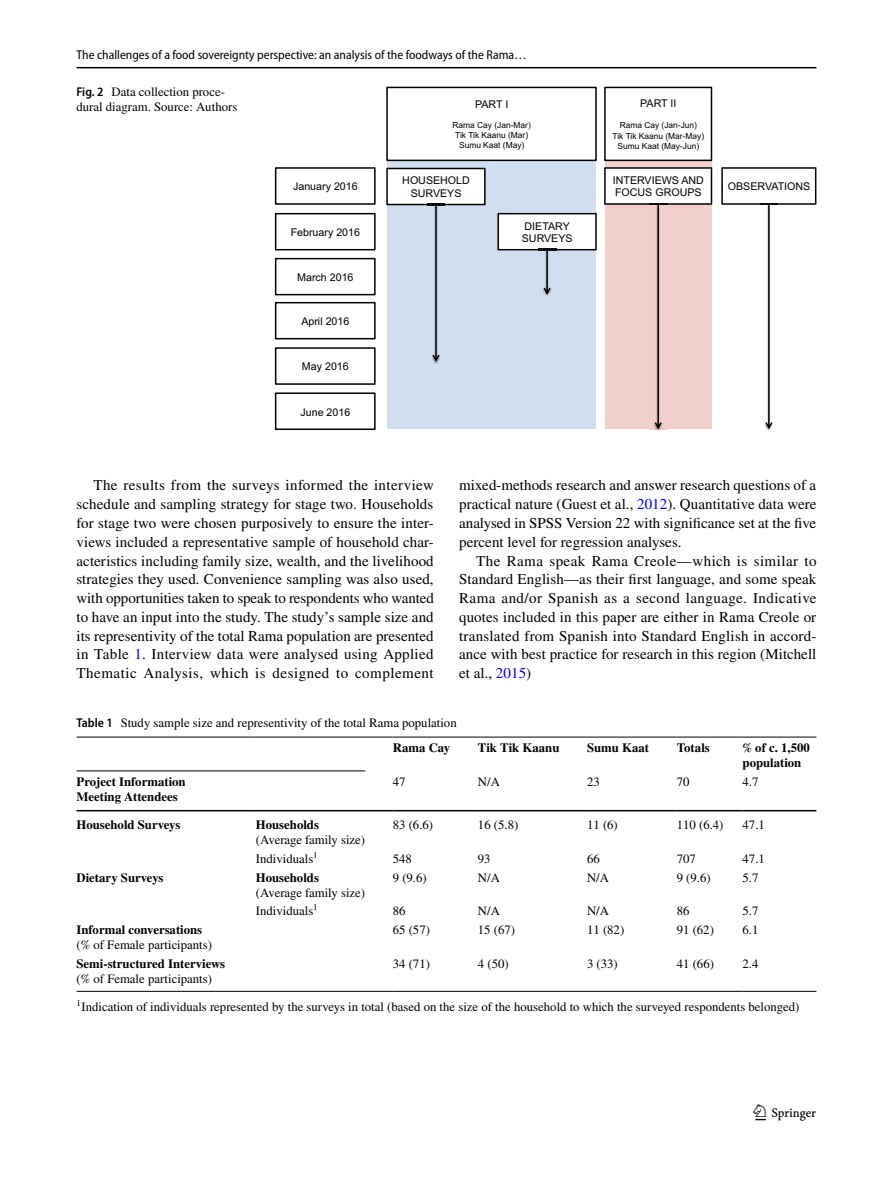
<style>
.page{position:relative;width:893px;height:1187px;background:#fff}
.page>*{position:absolute;margin:0;border:0;box-sizing:border-box;transform-origin:0 0}
.t1{font:22.5px "Springnew Regular 3";color:#000}
.t2{font:15px/18.8px "STIX";letter-spacing:.005em;color:#000;text-align:justify}
.t3{font:12.75px/15px "STIX";color:#000}
.t4{font:700 12.75px/15px "STIX";color:#000}
.t5{font:12.75px "Myriad Pro Semi Cn 3";color:#000}
.t6{font:10.65px/12.1px "Arial";color:#000}
.t7{font:8.4px/10.4px "Arial";color:#000;text-align:center}
.s1{font-family:"Myriad Pro";font-weight:600;font-stretch:semi-condensed}
.s2{color:#00f}
</style>
<div class="page">
<hr style="left:77px;top:67px;width:739px;height:1px;background:#000">
<div style="left:605px;top:160px;width:107px;height:269px;background:#f0cfcd"></div>
<div style="left:387px;top:160px;width:209px;height:269px;background:#d1def0"></div>
<div style="left:275px;top:167px;width:101px;height:38px;border:2px solid #000"></div>
<img style="left:764px;top:205px;width:9px;height:226px">
<svg style="left:721px;top:167px;width:95px;height:38px"></svg>
<hr style="left:768px;top:204px;width:2px;height:223px;background:#000">
<svg style="left:765px;top:422px;width:7px;height:7px"></svg>
<div style="left:275px;top:213px;width:101px;height:37px;border:2px solid #000"></div>
<div style="left:275px;top:258px;width:101px;height:37px;border:2px solid #000"></div>
<div style="left:275px;top:302px;width:101px;height:37px;border:2px solid #000"></div>
<div style="left:275px;top:347px;width:101px;height:38px;background:#fff;border:2px solid #000"></div>
<div style="left:275px;top:392px;width:101px;height:38px;border:2px solid #000"></div>
<img style="left:427px;top:205px;width:18px;height:159px">
<svg style="left:386px;top:168px;width:100px;height:37px;background:#e5e5e5"></svg>
<hr style="left:435px;top:204px;width:2px;height:156px;background:#000">
<svg style="left:432px;top:355px;width:7px;height:6px"></svg>
<img style="left:649px;top:205px;width:18px;height:226px">
<svg style="left:604px;top:167px;width:108px;height:38px;background:#e4e4e4"></svg>
<hr style="left:657px;top:204px;width:2px;height:223px;background:#000">
<svg style="left:655px;top:422px;width:7px;height:7px"></svg>
<img style="left:538px;top:250px;width:18px;height:46px">
<svg style="left:497px;top:213px;width:100px;height:37px;background:#e5e5e5"></svg>
<hr style="left:546px;top:250px;width:2px;height:43px;background:#000">
<svg style="left:544px;top:288px;width:7px;height:6px"></svg>
<div style="left:386px;top:87px;width:211px;height:74px;border:2px solid #000"></div>
<div style="left:604px;top:87px;width:108px;height:74px;border:2px solid #000"></div>
<hr style="left:77px;top:736px;width:179px;height:1px;background:#000">
<hr style="left:256px;top:736px;width:137px;height:1px;background:#000">
<hr style="left:393px;top:736px;width:85px;height:1px;background:#000">
<hr style="left:478px;top:736px;width:109px;height:1px;background:#000">
<hr style="left:587px;top:736px;width:90px;height:1px;background:#000">
<hr style="left:677px;top:736px;width:65px;height:1px;background:#000">
<hr style="left:742px;top:736px;width:74px;height:1px;background:#000">
<hr style="left:77px;top:809px;width:179px;height:2px;background:#000">
<hr style="left:256px;top:809px;width:137px;height:2px;background:#000">
<hr style="left:393px;top:809px;width:85px;height:2px;background:#000">
<hr style="left:478px;top:809px;width:109px;height:2px;background:#000">
<hr style="left:587px;top:809px;width:90px;height:2px;background:#000">
<hr style="left:677px;top:809px;width:65px;height:2px;background:#000">
<hr style="left:742px;top:809px;width:74px;height:2px;background:#000">
<hr style="left:77px;top:990px;width:179px;height:1px;background:#000">
<hr style="left:256px;top:990px;width:137px;height:1px;background:#000">
<hr style="left:393px;top:990px;width:85px;height:1px;background:#000">
<hr style="left:478px;top:990px;width:109px;height:1px;background:#000">
<hr style="left:587px;top:990px;width:90px;height:1px;background:#000">
<hr style="left:677px;top:990px;width:65px;height:1px;background:#000">
<hr style="left:742px;top:990px;width:74px;height:1px;background:#000">
<hr style="left:77px;top:770px;width:288px;height:1px;background:#000">
<p class="t5" style="left:77px;top:48px;width:452px">The challenges of a food sovereignty perspective: an analysis of the foodways of the Rama…</p>
<p class="t3" style="left:77px;top:85px;width:162px"><span class="s1">Fig. 2</span> Data collection proce&shy;dural diagram. Source: Authors</p>
<p class="t6" style="left:475px;top:98px;width:35px">PART I</p>
<p class="t7" style="left:453px;top:119px;width:80px">Rama Cay (Jan-Mar)<br>Tik Tik Kaanu (Mar)<br>Sumu Kaat (May)</p>
<p class="t6" style="left:640px;top:97px;width:38px">PART II</p>
<p class="t7" style="left:613px;top:120px;width:93px">Rama Cay (Jan-Jun)<br>Tik Tik Kaanu (Mar-May)<br>Sumu Kaat (May-Jun)</p>
<p class="t6" style="left:402px;top:174px;width:69px;text-align:center">HOUSEHOLD<br>SURVEYS</p>
<p class="t6" style="left:613px;top:174px;width:93px">INTERVIEWS AND<br>FOCUS GROUPS</p>
<p class="t6" style="left:522px;top:220px;width:52px">DIETARY<br>SURVEYS</p>
<p class="t6" style="left:293px;top:180px;width:66px">January 2016</p>
<p class="t6" style="left:728px;top:180px;width:84px">OBSERVATIONS</p>
<p class="t6" style="left:291px;top:226px;width:71px">February 2016</p>
<p class="t6" style="left:297px;top:271px;width:58px">March 2016</p>
<p class="t6" style="left:301px;top:315px;width:50px">April 2016</p>
<p class="t6" style="left:302px;top:360px;width:48px">May 2016</p>
<p class="t6" style="left:300px;top:405px;width:51px">June 2016</p>
<p class="t2" style="left:77px;top:477px;width:359px;text-indent:17px">The results from the surveys informed the interview schedule and sampling strategy for stage two. Households for stage two were chosen purposively to ensure the inter&shy;views included a representative sample of household char&shy;acteristics including family size, wealth, and the livelihood strategies they used. Convenience sampling was also used, with opportunities taken to speak to respondents who wanted to have an input into the study. The study’s sample size and its representivity of the total Rama population are presented in Table <span class="s2">1</span>. Interview data were analysed using Applied Thematic Analysis, which is designed to complement</p>
<p class="t2" style="left:459px;top:477px;width:359px">mixed-methods research and answer research questions of a practical nature (Guest et al., <span class="s2">2012</span>). Quantitative data were analysed in SPSS Version 22 with significance set at the five percent level for regression analyses.</p>
<p class="t2" style="left:459px;top:552px;width:359px;text-indent:17px">The Rama speak Rama Creole—which is similar to Standard English—as their first language, and some speak Rama and/or Spanish as a second language. Indicative quotes included in this paper are either in Rama Creole or translated from Spanish into Standard English in accord&shy;ance with best practice for research in this region (Mitchell et al., <span class="s2">2015</span>)</p>
<p class="t3" style="left:77px;top:715px;width:382px"><span class="s1">Table 1</span> Study sample size and representivity of the total Rama population</p>
<p class="t4" style="left:393px;top:740px;width:59px">Rama Cay</p>
<p class="t4" style="left:478px;top:740px;width:83px">Tik Tik Kaanu</p>
<p class="t4" style="left:587px;top:740px;width:64px">Sumu Kaat</p>
<p class="t4" style="left:677px;top:740px;width:35px">Totals</p>
<p class="t4" style="left:743px;top:740px;width:69px">% of c. 1,500 population</p>
<p class="t4" style="left:77px;top:774px;width:111px">Project Information<br>Meeting Attendees</p>
<p class="t3" style="left:393px;top:775px;width:14px">47</p>
<p class="t3" style="left:478px;top:775px;width:23px">N/A</p>
<p class="t3" style="left:587px;top:775px;width:14px">23</p>
<p class="t3" style="left:677px;top:775px;width:14px">70</p>
<p class="t3" style="left:743px;top:775px;width:17px">4.7</p>
<p class="t4" style="left:77px;top:817px;width:105px">Household Surveys</p>
<p class="t4" style="left:256px;top:817px;width:65px">Households</p>
<p class="t3" style="left:256px;top:833px;width:111px">(Average family size)</p>
<p class="t3" style="left:393px;top:818px;width:42px">83 (6.6)</p>
<p class="t3" style="left:478px;top:818px;width:42px">16 (5.8)</p>
<p class="t3" style="left:587px;top:818px;width:32px">11 (6)</p>
<p class="t3" style="left:677px;top:818px;width:48px">110 (6.4)</p>
<p class="t3" style="left:743px;top:818px;width:24px">47.1</p>
<p class="t3" style="left:256px;top:851px;width:63px">Individuals<sup>1</sup></p>
<p class="t3" style="left:393px;top:851px;width:21px">548</p>
<p class="t3" style="left:478px;top:851px;width:14px">93</p>
<p class="t3" style="left:587px;top:851px;width:14px">66</p>
<p class="t3" style="left:677px;top:851px;width:21px">707</p>
<p class="t3" style="left:743px;top:851px;width:24px">47.1</p>
<p class="t4" style="left:77px;top:869px;width:88px">Dietary Surveys</p>
<p class="t4" style="left:256px;top:869px;width:65px">Households</p>
<p class="t3" style="left:256px;top:885px;width:111px">(Average family size)</p>
<p class="t3" style="left:393px;top:870px;width:35px">9 (9.6)</p>
<p class="t3" style="left:478px;top:870px;width:23px">N/A</p>
<p class="t3" style="left:587px;top:870px;width:23px">N/A</p>
<p class="t3" style="left:677px;top:870px;width:35px">9 (9.6)</p>
<p class="t3" style="left:743px;top:870px;width:17px">5.7</p>
<p class="t4" style="left:77px;top:922px;width:127px">Informal conversations</p>
<p class="t3" style="left:77px;top:937px;width:137px">(% of Female participants)</p>
<p class="t4" style="left:77px;top:955px;width:150px">Semi-structured Interviews</p>
<p class="t3" style="left:77px;top:971px;width:137px">(% of Female participants)</p>
<p class="t3" style="left:256px;top:904px;width:63px">Individuals<sup>1</sup></p>
<p class="t3" style="left:393px;top:904px;width:14px">86</p>
<p class="t3" style="left:478px;top:904px;width:23px">N/A</p>
<p class="t3" style="left:587px;top:904px;width:23px">N/A</p>
<p class="t3" style="left:677px;top:904px;width:14px">86</p>
<p class="t3" style="left:743px;top:904px;width:17px">5.7</p>
<p class="t3" style="left:393px;top:922px;width:39px">65 (57)</p>
<p class="t3" style="left:478px;top:922px;width:39px">15 (67)</p>
<p class="t3" style="left:587px;top:922px;width:39px">11 (82)</p>
<p class="t3" style="left:677px;top:922px;width:39px">91 (62)</p>
<p class="t3" style="left:743px;top:922px;width:17px">6.1</p>
<p class="t3" style="left:393px;top:956px;width:39px">34 (71)</p>
<p class="t3" style="left:478px;top:956px;width:32px">4 (50)</p>
<p class="t3" style="left:587px;top:956px;width:32px">3 (33)</p>
<p class="t3" style="left:677px;top:956px;width:39px">41 (66)</p>
<p class="t3" style="left:743px;top:956px;width:17px">2.4</p>
<p class="t3" style="left:77px;top:1000px;width:724px"><sup>1</sup>Indication of individuals represented by the surveys in total (based on the size of the household to which the surveyed respondents belonged)</p>
<h1 class="t1" style="left:755px;top:1104px;width:62px">1 3</h1>
</div>
